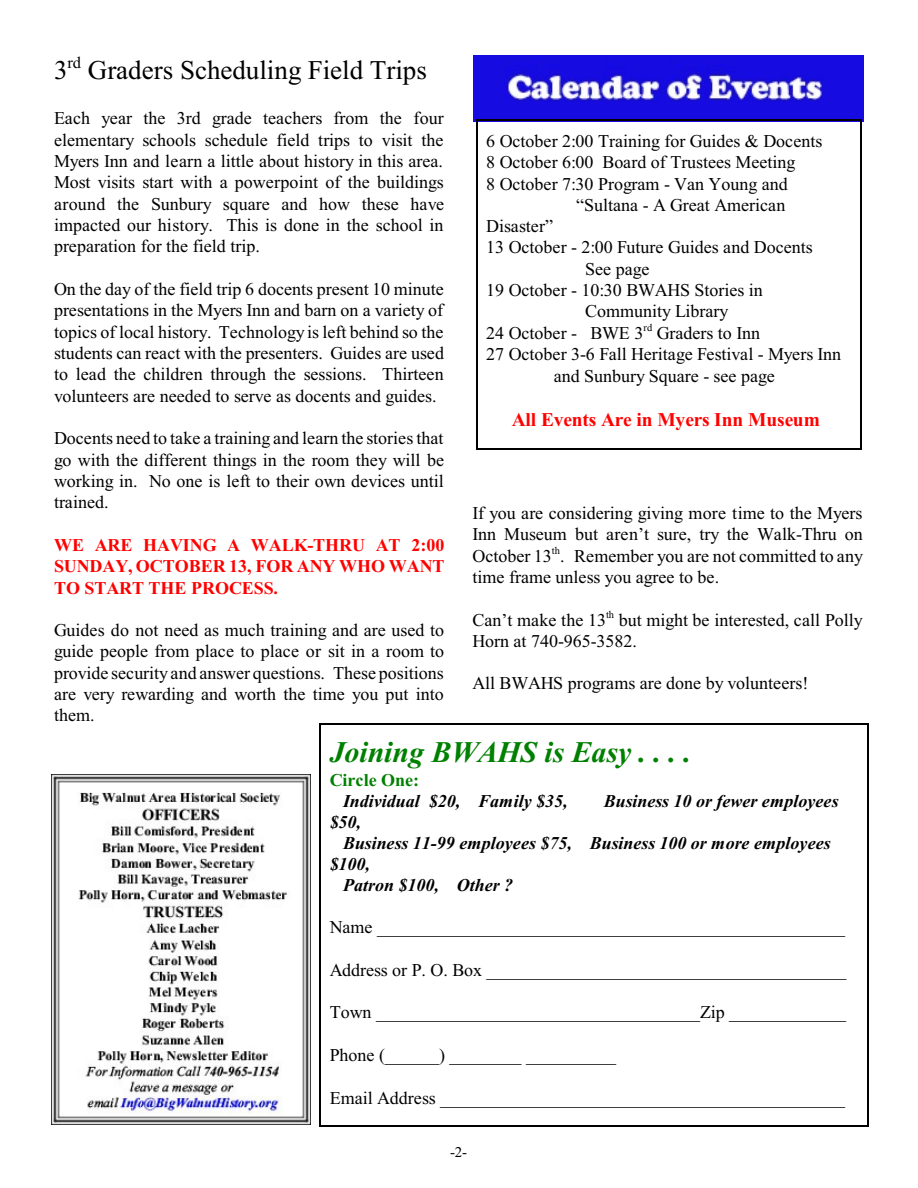
<style>
.page{position:relative;width:918px;height:1188px;background:#fff}
.page>*{position:absolute;margin:0;border:0;box-sizing:border-box;transform-origin:0 0}
.t1{font:italic 700 30px "Times New Roman";letter-spacing:-.005em;color:#008000}
.t2{font:27px "Times New Roman";color:#000}
.t3{font:700 19.5px "Times New Roman";letter-spacing:-.005em;color:#f00}
.t4{font:18px/21.3px "Times New Roman";color:#000;text-align:justify}
.t5{font:italic 700 18px "Times New Roman";color:#000}
.t6{font:700 18px/21.3px "Times New Roman";color:#f00;text-align:justify}
.t7{font:700 18px "Times New Roman";color:#008000}
.t8{font:15px "Times New Roman";color:#000}
</style>
<div class="page">
<hr style="left:320px;top:724px;width:1px;height:403px;background:#000">
<hr style="left:868px;top:724px;width:1px;height:403px;background:#000">
<hr style="left:320px;top:724px;width:549px;height:1px;background:#000">
<hr style="left:320px;top:1126px;width:549px;height:1px;background:#000">
<img style="left:473px;top:56px;width:390px;height:66px">
<hr style="left:476px;top:120px;width:1px;height:329px;background:#000">
<hr style="left:861px;top:120px;width:1px;height:329px;background:#000">
<hr style="left:476px;top:120px;width:386px;height:1px;background:#000">
<hr style="left:476px;top:448px;width:386px;height:1px;background:#000">
<img style="left:51px;top:775px;width:260px;height:350px">
<h2 class="t2" style="left:54px;top:61px;width:374px">3<sup>rd</sup> Graders Scheduling Field Trips</h2>
<p class="t4" style="left:54px;top:109px;width:392px">Each year the 3rd grade teachers from the four elementary schools schedule field trips to visit the Myers Inn and learn a little about history in this area.<br>Most visits start with a powerpoint of the buildings around the Sunbury square and how these have impacted our history. This is done in the school in preparation for the field trip.</p>
<p class="t4" style="left:54px;top:280px;width:392px">On the day of the field trip 6 docents present 10 minute presentations in the Myers Inn and barn on a variety of topics of local history. Technology is left behind so the students can react with the presenters. Guides are used to lead the children through the sessions. Thirteen volunteers are needed to serve as docents and guides.</p>
<p class="t4" style="left:54px;top:429px;width:392px">Docents need to take a training and learn the stories that go with the different things in the room they will be working in. No one is left to their own devices until trained.</p>
<p class="t6" style="left:54px;top:536px;width:392px">WE ARE HAVING A WALK-THRU AT 2:00<br>SUNDAY, OCTOBER 13, FOR ANY WHO WANT TO START THE PROCESS.</p>
<p class="t4" style="left:54px;top:621px;width:392px">Guides do not need as much training and are used to guide people from place to place or sit in a room to provide security and answer questions. These positions are very rewarding and worth the time you put into them.</p>
<p class="t4" style="left:486px;top:132px;width:338px">6 October 2:00 Training for Guides &amp; Docents</p>
<p class="t4" style="left:486px;top:153px;width:311px">8 October 6:00 Board of Trustees Meeting</p>
<p class="t4" style="left:486px;top:175px;width:303px">8 October 7:30 Program - Van Young and</p>
<p class="t4" style="left:576px;top:196px;width:211px">“Sultana - A Great American</p>
<p class="t4" style="left:486px;top:217px;width:68px">Disaster”</p>
<p class="t4" style="left:486px;top:238px;width:328px">13 October - 2:00 Future Guides and Docents</p>
<p class="t4" style="left:585px;top:260px;width:66px">See page</p>
<p class="t4" style="left:486px;top:281px;width:278px">19 October - 10:30 BWAHS Stories in</p>
<p class="t4" style="left:585px;top:302px;width:145px">Community Library</p>
<p class="t4" style="left:486px;top:324px;width:275px">24 October - BWE 3<sup>rd</sup> Graders to Inn</p>
<p class="t4" style="left:486px;top:345px;width:357px">27 October 3-6 Fall Heritage Festival - Myers Inn</p>
<p class="t4" style="left:554px;top:367px;width:223px">and Sunbury Square - see page</p>
<p class="t3" style="left:512px;top:412px;width:310px">All Events Are in Myers Inn Museum</p>
<p class="t4" style="left:472px;top:504px;width:392px">If you are considering giving more time to the Myers Inn Museum but aren’t sure, try the Walk-Thru on October 13<sup>th</sup>. Remember you are not committed to any time frame unless you agree to be.</p>
<p class="t4" style="left:472px;top:611px;width:392px">Can’t make the 13<sup>th</sup> but might be interested, call Polly<br>Horn at 740-965-3582.</p>
<p class="t4" style="left:472px;top:674px;width:337px">All BWAHS programs are done by volunteers!</p>
<h1 class="t1" style="left:330px;top:741px;width:363px">Joining BWAHS is Easy . . . .</h1>
<p class="t7" style="left:330px;top:774px;width:91px">Circle One:</p>
<p class="t5" style="left:343px;top:794px;width:226px">Individual $20, Family $35,</p>
<p class="t5" style="left:604px;top:794px;width:236px">Business 10 or fewer employees</p>
<p class="t5" style="left:330px;top:815px;width:33px">$50,</p>
<p class="t5" style="left:343px;top:837px;width:489px">Business 11-99 employees $75, Business 100 or more employees</p>
<p class="t5" style="left:330px;top:857px;width:42px">$100,</p>
<p class="t5" style="left:343px;top:878px;width:172px">Patron $100, Other ?</p>
<p class="t4" style="left:330px;top:918px;width:517px">Name ____________________________________________________</p>
<p class="t4" style="left:330px;top:961px;width:518px">Address or P. O. Box ________________________________________</p>
<p class="t4" style="left:330px;top:1003px;width:518px">Town ____________________________________Zip _____________</p>
<p class="t4" style="left:330px;top:1046px;width:288px">Phone (______) ________ __________</p>
<p class="t4" style="left:330px;top:1089px;width:517px">Email Address _____________________________________________</p>
<p class="t8" style="left:450px;top:1147px;width:19px">-2-</p>
</div>
